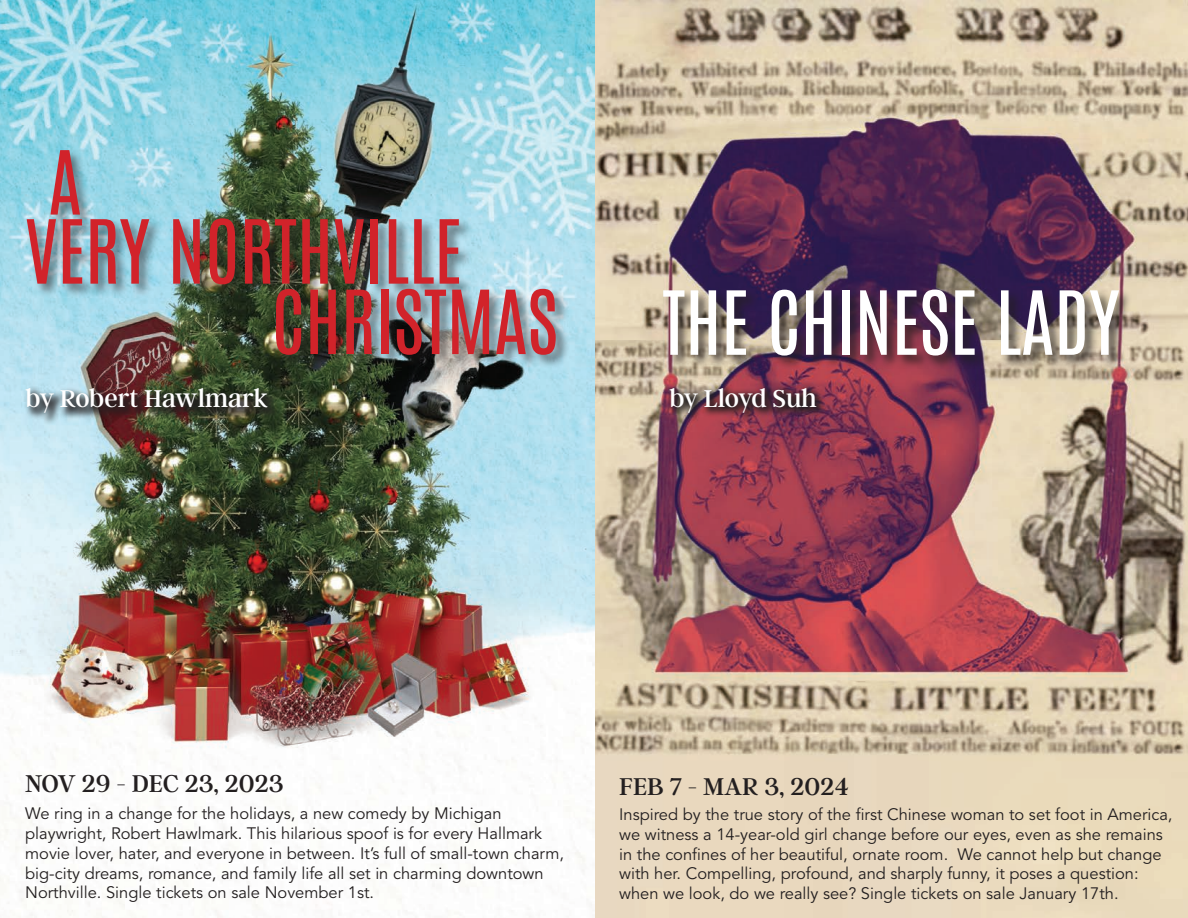
<style>
.page{position:relative;width:1188px;height:918px;background:#fff}
.page>*{position:absolute;margin:0;border:0;box-sizing:border-box;transform-origin:0 0}
.t1{font:75px "Antonio";color:#d1232a}
.t2{font:75px "Antonio";color:#fff}
.t3{font:27px "Argent CF";color:#231f20}
.t4{font:27px "Argent CF";letter-spacing:-.01em;color:#fff}
.t5{font:16.5px/19.8px "Avenir LT Std";color:#231f20}
</style>
<div class="page">
<img style="left:0;top:0;width:1188px;height:918px">
<div style="left:25px;top:149px;width:545px;height:220px;background:#231f20;opacity:.55"></div>
<div style="left:662px;top:288px;width:471px;height:82px;background:#231f20;opacity:.75"></div>
<svg style="left:665px;top:383px;width:162px;height:40px;background:#6e3a46"></svg>
<div style="left:24px;top:385px;width:257px;height:41px;background:#231f20;opacity:.85"></div>
<h1 class="t1" style="left:49px;top:129px;width:35px">A</h1>
<h1 class="t1" style="left:25px;top:198px;width:438px">VERY NORTHVILLE</h1>
<h1 class="t1" style="left:272px;top:269px;width:288px">CHRISTMAS</h1>
<h1 class="t2" style="left:662px;top:270px;width:459px">THE CHINESE LADY</h1>
<h2 class="t4" style="left:25px;top:384px;width:245px">by Robert Hawlmark</h2>
<h2 class="t4" style="left:669px;top:384px;width:149px">by Lloyd Suh</h2>
<h2 class="t3" style="left:25px;top:770px;width:260px">NOV 29 - DEC 23, 2023</h2>
<p class="t5" style="left:25px;top:804px;width:540px">We ring in a change for the holidays, a new comedy by Michigan playwright, Robert Hawlmark. This hilarious spoof is for every Hallmark movie lover, hater, and everyone in between. It’s full of small-town charm, big-city dreams, romance, and family life all set in charming downtown Northville. Single tickets on sale November 1st.</p>
<h2 class="t3" style="left:619px;top:773px;width:231px">FEB 7 - MAR 3, 2024</h2>
<p class="t5" style="left:619px;top:805px;width:555px">Inspired by the true story of the first Chinese woman to set foot in America, we witness a 14-year-old girl change before our eyes, even as she remains in the confines of her beautiful, ornate room. We cannot help but change with her. Compelling, profound, and sharply funny, it poses a question: when we look, do we really see? Single tickets on sale January 17th.</p>
</div>
